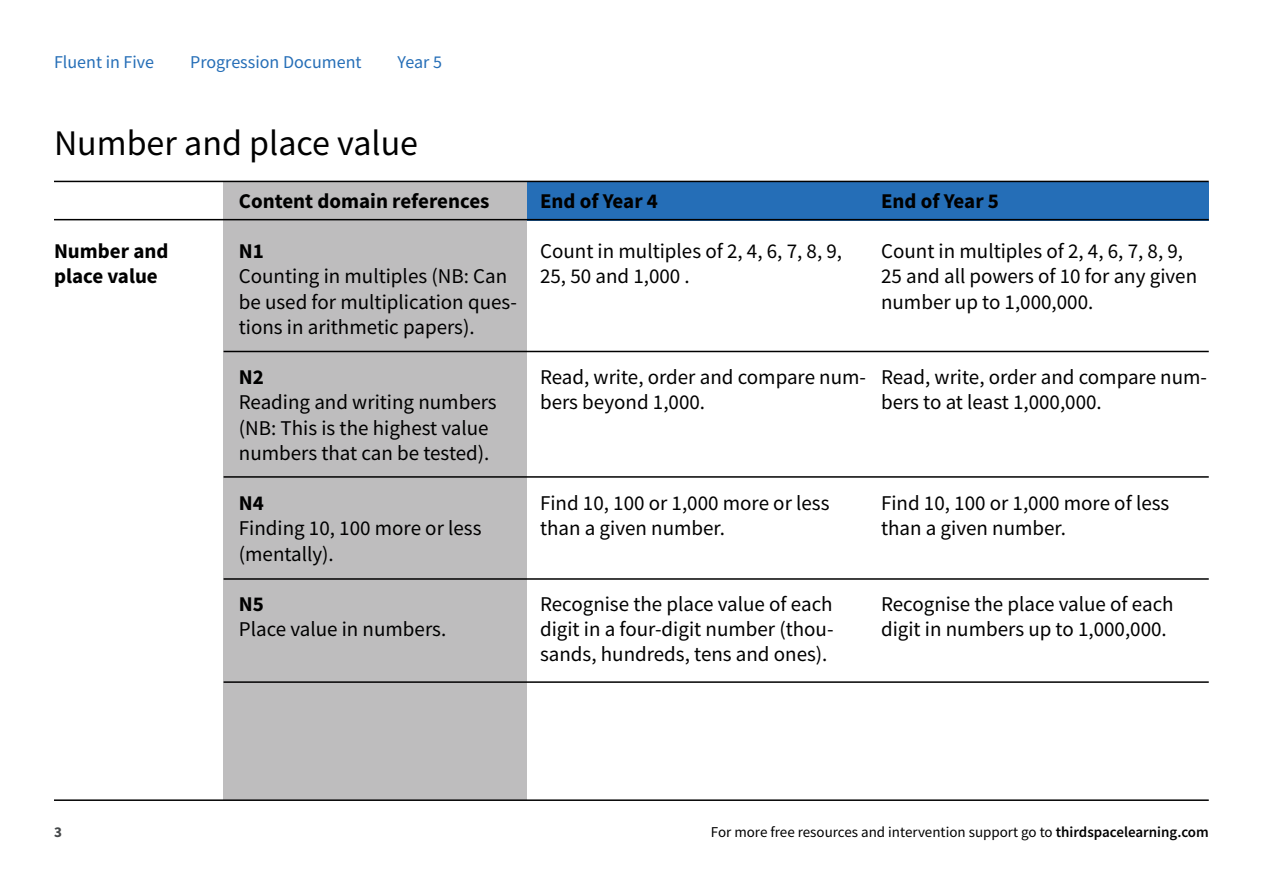
<style>
.page{position:relative;width:1263px;height:893px;background:#fff}
.page>*{position:absolute;margin:0;border:0;box-sizing:border-box;transform-origin:0 0}
.t1{font:36px "Source Sans Pro";color:#000}
.t2{font:21px/25.2px "Source Sans Pro";color:#000}
.t3{font:700 21px/25.2px "Source Sans Pro";color:#000}
.t4{font:18px "Source Sans Pro";color:#256eb7}
.t5{font:15px "Source Sans Pro";color:#000}
.t6{font:700 15px "Source Sans Pro";color:#444749}
.s1{font-weight:600}
</style>
<div class="page">
<div style="left:527px;top:182px;width:682px;height:38px;background:#256eb7"></div>
<div style="left:224px;top:181px;width:303px;height:618px;background:#bebdbe"></div>
<hr style="left:54px;top:181px;width:1155px;height:1px;background:#000">
<hr style="left:54px;top:219px;width:1155px;height:1px;background:#000">
<hr style="left:224px;top:351px;width:985px;height:1px;background:#000">
<hr style="left:224px;top:476px;width:985px;height:2px;background:#000">
<hr style="left:224px;top:578px;width:985px;height:2px;background:#000">
<hr style="left:224px;top:681px;width:985px;height:2px;background:#000">
<hr style="left:54px;top:799px;width:1155px;height:2px;background:#000">
<p class="t4" style="left:54px;top:50px;width:102px">Fluent in Five</p>
<p class="t4" style="left:190px;top:50px;width:173px">Progression Document</p>
<p class="t4" style="left:398px;top:50px;width:46px">Year 5</p>
<h1 class="t1" style="left:54px;top:120px;width:366px">Number and place value</h1>
<p class="t3" style="left:54px;top:238px;width:116px">Number and place value</p>
<p class="t3" style="left:239px;top:188px;width:252px">Content domain references</p>
<p class="t3" style="left:239px;top:238px;width:27px">N1</p>
<p class="t2" style="left:239px;top:264px;width:280px">Counting in multiples (NB: Can be used for multiplication ques&shy;tions in arithmetic papers).</p>
<p class="t3" style="left:239px;top:364px;width:27px">N2</p>
<p class="t2" style="left:239px;top:390px;width:259px">Reading and writing numbers (NB: This is the highest value numbers that can be tested).</p>
<p class="t3" style="left:239px;top:490px;width:27px">N4</p>
<p class="t2" style="left:239px;top:516px;width:244px">Finding 10, 100 more or less (mentally).</p>
<p class="t3" style="left:239px;top:591px;width:27px">N5</p>
<p class="t2" style="left:239px;top:617px;width:209px">Place value in numbers.</p>
<p class="t3" style="left:540px;top:188px;width:119px">End of Year 4</p>
<p class="t2" style="left:540px;top:239px;width:304px">Count in multiples of 2, 4, 6, 7, 8, 9,<br>25, 50 and 1,000 .</p>
<p class="t3" style="left:881px;top:188px;width:119px">End of Year 5</p>
<p class="t2" style="left:881px;top:239px;width:318px">Count in multiples of 2, 4, 6, 7, 8, 9,<br>25 and all powers of 10 for any given number up to 1,000,000.</p>
<p class="t2" style="left:540px;top:365px;width:328px">Read, write, order and compare num&shy;bers beyond 1,000.</p>
<p class="t2" style="left:881px;top:365px;width:328px">Read, write, order and compare num&shy;bers to at least 1,000,000.</p>
<p class="t2" style="left:540px;top:491px;width:291px">Find 10, 100 or 1,000 more or less than a given number.</p>
<p class="t2" style="left:540px;top:591px;width:295px;text-align:justify">Recognise the place value of each digit in a four-digit number (thou&shy;sands, hundreds, tens and ones).</p>
<p class="t2" style="left:881px;top:491px;width:290px">Find 10, 100 or 1,000 more of less than a given number.</p>
<p class="t2" style="left:881px;top:591px;width:294px">Recognise the place value of each digit in numbers up to 1,000,000.</p>
<p class="t6" style="left:54px;top:822px;width:9px">3</p>
<p class="t5" style="left:711px;top:822px;width:499px">For more free resources and intervention support go to <span class="s1">thirdspacelearning.com</span></p>
</div>
